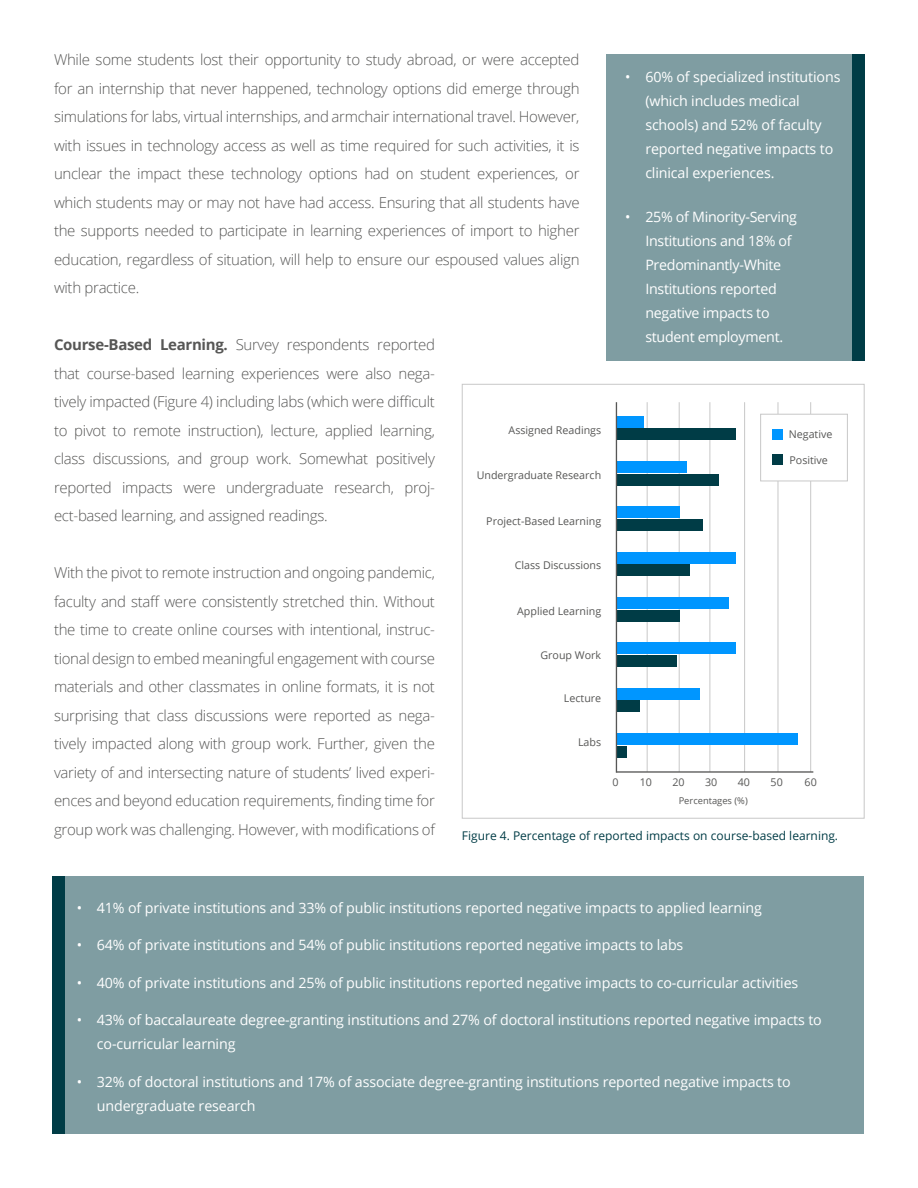
<style>
.page{position:relative;width:918px;height:1188px;background:#fff}
.page>*{position:absolute;margin:0;border:0;box-sizing:border-box;transform-origin:0 0}
.t1{font:300 15px/28.5px "Open Sans";letter-spacing:-.02em;color:#575756;text-align:justify}
.t2{font:14.25px/24px "Open Sans";letter-spacing:-.01em;color:#fff}
.t3{font:12px "Open Sans";color:#003c46}
.t4{font:10.65px "Open Sans";color:#575756}
.t5{font:9.3px "Open Sans";color:#575756}
.s1{font-weight:700}
</style>
<div class="page">
<div style="left:606px;top:54px;width:258px;height:307px;background:#7f9da2"></div>
<div style="left:852px;top:54px;width:12px;height:307px;background:#003c46"></div>
<hr style="left:647px;top:402px;width:1px;height:370px;background:#c8c8c8">
<hr style="left:679px;top:402px;width:1px;height:370px;background:#c8c8c8">
<hr style="left:710px;top:402px;width:1px;height:370px;background:#c8c8c8">
<hr style="left:744px;top:402px;width:1px;height:370px;background:#c8c8c8">
<hr style="left:778px;top:402px;width:1px;height:370px;background:#c8c8c8">
<hr style="left:810px;top:402px;width:1px;height:370px;background:#c8c8c8">
<div style="left:761px;top:414px;width:86px;height:67px;background:#fff"></div>
<div style="left:760px;top:414px;width:88px;height:67px;border:1px solid #c8c8c8"></div>
<div style="left:773px;top:429px;width:10px;height:11px;background:#0096ff"></div>
<div style="left:773px;top:454px;width:10px;height:11px;background:#003c46"></div>
<div style="left:617px;top:429px;width:118px;height:11px;background:#003c46"></div>
<div style="left:617px;top:416px;width:26px;height:11px;background:#0096ff"></div>
<div style="left:617px;top:474px;width:102px;height:12px;background:#003c46"></div>
<div style="left:617px;top:461px;width:69px;height:12px;background:#0096ff"></div>
<div style="left:617px;top:519px;width:86px;height:12px;background:#003c46"></div>
<div style="left:617px;top:507px;width:63px;height:11px;background:#0096ff"></div>
<div style="left:617px;top:565px;width:72px;height:11px;background:#003c46"></div>
<div style="left:617px;top:552px;width:118px;height:11px;background:#0096ff"></div>
<div style="left:617px;top:610px;width:63px;height:11px;background:#003c46"></div>
<div style="left:617px;top:597px;width:112px;height:12px;background:#0096ff"></div>
<div style="left:617px;top:655px;width:59px;height:12px;background:#003c46"></div>
<div style="left:617px;top:643px;width:118px;height:11px;background:#0096ff"></div>
<div style="left:617px;top:701px;width:23px;height:11px;background:#003c46"></div>
<div style="left:617px;top:688px;width:82px;height:11px;background:#0096ff"></div>
<div style="left:617px;top:746px;width:10px;height:11px;background:#003c46"></div>
<div style="left:617px;top:733px;width:181px;height:12px;background:#0096ff"></div>
<hr style="left:616px;top:771px;width:197px;height:2px;background:#575756">
<hr style="left:616px;top:402px;width:1px;height:371px;background:#575756">
<div style="left:52px;top:876px;width:812px;height:258px;background:#7f9da2"></div>
<div style="left:52px;top:876px;width:13px;height:258px;background:#003c46"></div>
<p class="t1" style="left:54px;top:45px;width:527px">While some students lost their opportunity to study abroad, or were accepted for an internship that never happened, technology options did emerge through simulations for labs, virtual internships, and armchair international travel. However, with issues in technology access as well as time required for such activities, it is unclear the impact these technology options had on student experiences, or which students may or may not have had access. Ensuring that all students have the supports needed to participate in learning experiences of import to higher education, regardless of situation, will help to ensure our espoused values align with practice.</p>
<p class="t2" style="left:645px;top:65px;width:197px;text-indent:-20px">• 60% of specialized institutions (which includes medical schools) and 52% of faculty reported negative impacts to clinical experiences.</p>
<p class="t2" style="left:645px;top:205px;width:153px;text-indent:-20px">• 25% of Minority-Serving<br>Institutions and 18% of<br>Predominantly-White<br>Institutions reported negative impacts to student employment.</p>
<p class="t1" style="left:54px;top:330px;width:382px"><span class="s1">Course-Based Learning.</span> Survey respondents reported that course-based learning experiences were also nega&shy;tively impacted (Figure 4) including labs (which were difficult to pivot to remote instruction), lecture, applied learning, class discussions, and group work. Somewhat positively reported impacts were undergraduate research, proj&shy;ect-based learning, and assigned readings.</p>
<p class="t4" style="left:509px;top:423px;width:94px">Assigned Readings</p>
<p class="t4" style="left:477px;top:468px;width:126px">Undergraduate Research</p>
<p class="t4" style="left:486px;top:513px;width:116px">Project-Based Learning</p>
<p class="t4" style="left:515px;top:557px;width:88px">Class Discussions</p>
<p class="t4" style="left:517px;top:604px;width:86px">Applied Learning</p>
<p class="t4" style="left:540px;top:648px;width:62px">Group Work</p>
<p class="t4" style="left:564px;top:691px;width:39px">Lecture</p>
<p class="t4" style="left:578px;top:735px;width:25px">Labs</p>
<p class="t4" style="left:789px;top:427px;width:45px">Negative</p>
<p class="t4" style="left:789px;top:453px;width:40px">Positive</p>
<p class="t1" style="left:54px;top:558px;width:383px">With the pivot to remote instruction and ongoing pandemic, faculty and staff were consistently stretched thin. Without the time to create online courses with intentional, instruc&shy;tional design to embed meaningful engagement with course materials and other classmates in online formats, it is not surprising that class discussions were reported as nega&shy;tively impacted along with group work. Further, given the variety of and intersecting nature of students’ lived experi&shy;ences and beyond education requirements, finding time for group work was challenging. However, with modifications of</p>
<p class="t4" style="left:612px;top:775px;width:8px">0</p>
<p class="t4" style="left:640px;top:775px;width:14px">10</p>
<p class="t4" style="left:672px;top:775px;width:14px">20</p>
<p class="t4" style="left:705px;top:775px;width:14px">30</p>
<p class="t4" style="left:738px;top:775px;width:14px">40</p>
<p class="t4" style="left:771px;top:775px;width:14px">50</p>
<p class="t4" style="left:805px;top:775px;width:14px">60</p>
<p class="t5" style="left:679px;top:794px;width:71px">Percentages (%)</p>
<p class="t3" style="left:462px;top:827px;width:378px">Figure 4. Percentage of reported impacts on course-based learning.</p>
<p class="t2" style="left:77px;top:895px;width:687px">• 41% of private institutions and 33% of public institutions reported negative impacts to applied learning</p>
<p class="t2" style="left:77px;top:933px;width:608px">• 64% of private institutions and 54% of public institutions reported negative impacts to labs</p>
<p class="t2" style="left:77px;top:970px;width:723px">• 40% of private institutions and 25% of public institutions reported negative impacts to co-curricular activities</p>
<p class="t2" style="left:97px;top:1008px;width:726px;text-indent:-20px">• 43% of baccalaureate degree-granting institutions and 27% of doctoral institutions reported negative impacts to co-curricular learning</p>
<p class="t2" style="left:97px;top:1069px;width:695px;text-indent:-20px">• 32% of doctoral institutions and 17% of associate degree-granting institutions reported negative impacts to undergraduate research</p>
</div>
